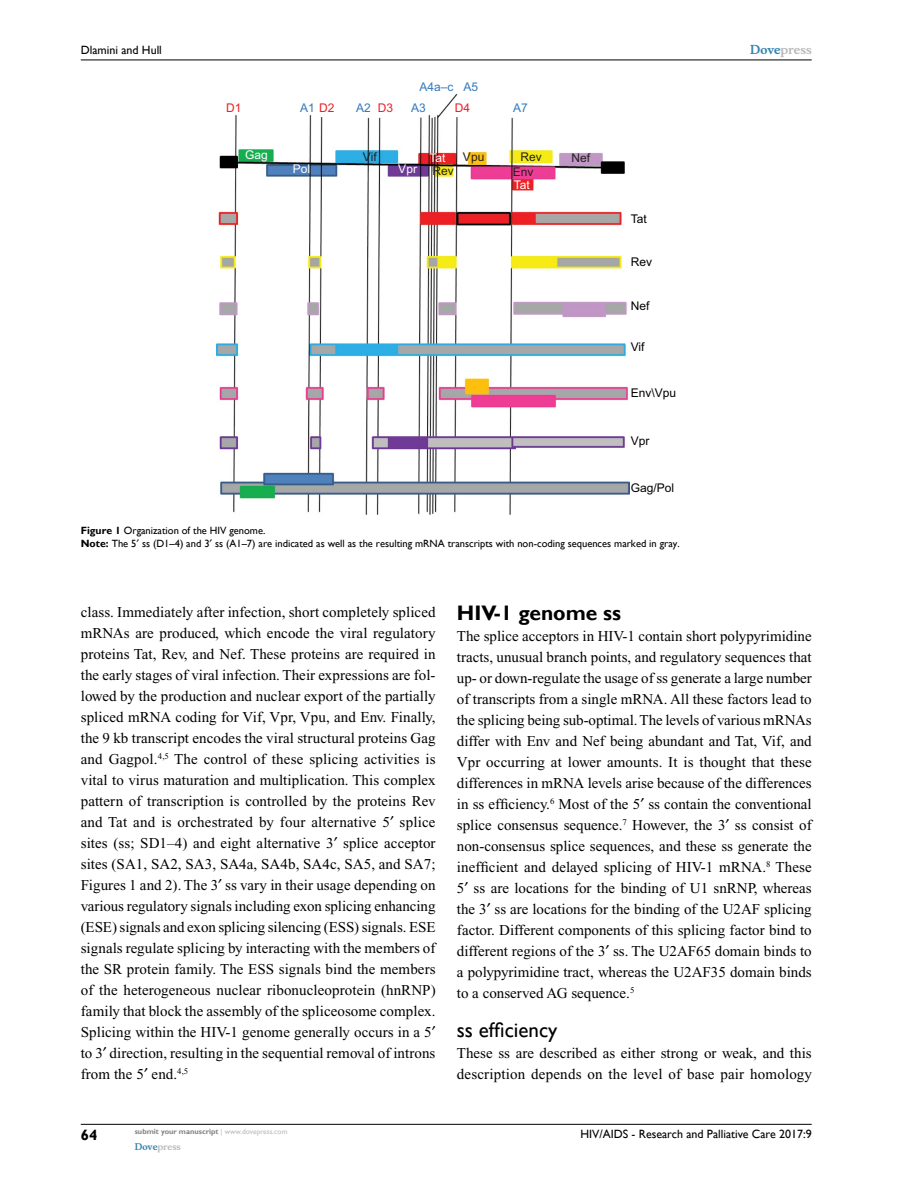
<style>
.page{position:relative;width:918px;height:1188px;background:#fff}
.page>*{position:absolute;margin:0;border:0;box-sizing:border-box;transform-origin:0 0}
.t1{font:700 21px "Gill Sans";color:#000}
.t2{font:21px "Gill Sans";color:#000}
.t3{font:15px/21px "Times New Roman";letter-spacing:.005em;color:#000}
.t4{font:700 15px "Gill Sans";color:#000}
.t5{font:12px "Gill Sans";color:#000}
.t6{font:12px "Arial";color:#000}
.t7{font:12px "Arial";color:#231f20}
.t8{font:12px "Arial";color:#3279bd}
.t9{font:12px "Arial";color:#fff}
.t10{font:700 12px "Musee";color:#b8babc}
.t11{font:12px "Arial";color:#ed1f25}
.t12{font:10.5px/13.5px "Gill Sans";color:#000}
.t13{font:700 9px "Musee";color:#b8babc}
.t14{font:700 7.5px "Gill Sans";color:#808285}
.s1{color:#ed1f25}
.s2{font-weight:700}
.s3{color:#3785ad}
.s4{font-weight:400;color:#b8babc}
</style>
<div class="page">
<hr style="left:81px;top:1124px;width:731px;height:1px;background:#000">
<hr style="left:81px;top:60px;width:731px;height:1px;background:#000">
<img style="left:216px;top:94px;width:413px;height:420px">
<p class="t5" style="left:81px;top:43px;width:83px">Dlamini and Hull</p>
<p class="t11" style="left:226px;top:99px;width:17px">D1</p>
<p class="t9" style="left:245px;top:146px;width:24px">Gag</p>
<p class="t8" style="left:420px;top:79px;width:36px">A4a–c</p>
<p class="t8" style="left:464px;top:79px;width:16px">A5</p>
<p class="t11" style="left:455px;top:99px;width:17px">D4</p>
<p class="t8" style="left:513px;top:99px;width:16px">A7</p>
<p class="t8" style="left:300px;top:99px;width:36px">A1 <span class="s1">D2</span></p>
<p class="t11" style="left:378px;top:99px;width:17px">D3</p>
<p class="t8" style="left:411px;top:99px;width:16px">A3</p>
<p class="t8" style="left:356px;top:99px;width:16px">A2</p>
<p class="t7" style="left:363px;top:148px;width:15px">Vif</p>
<p class="t9" style="left:430px;top:150px;width:18px">Tat</p>
<p class="t9" style="left:293px;top:161px;width:19px">Pol</p>
<p class="t9" style="left:398px;top:161px;width:20px">Vpr</p>
<p class="t7" style="left:432px;top:162px;width:23px">Rev</p>
<p class="t7" style="left:463px;top:148px;width:23px">Vpu</p>
<p class="t7" style="left:520px;top:148px;width:23px">Rev</p>
<p class="t7" style="left:572px;top:150px;width:20px">Nef</p>
<p class="t7" style="left:513px;top:164px;width:22px">Env</p>
<p class="t9" style="left:514px;top:176px;width:18px">Tat</p>
<p class="t6" style="left:631px;top:210px;width:18px">Tat</p>
<p class="t6" style="left:631px;top:253px;width:23px">Rev</p>
<p class="t6" style="left:631px;top:297px;width:20px">Nef</p>
<p class="t6" style="left:631px;top:338px;width:15px">Vif</p>
<p class="t6" style="left:631px;top:385px;width:47px">Env\Vpu</p>
<p class="t6" style="left:631px;top:432px;width:20px">Vpr</p>
<p class="t6" style="left:631px;top:479px;width:45px">Gag/Pol</p>
<p class="t12" style="left:81px;top:524px;width:601px"><span class="s2">Figure 1</span> Organization of the HIV genome.<br><span class="s2">Note:</span> The 5 ss (D1–4) and 3 ss (A1–7) are indicated as well as the resulting mRNA transcripts with non-coding sequences marked in gray.</p>
<p class="t10" style="left:750px;top:43px;width:63px"><span class="s3">Dove</span>press</p>
<p class="t3" style="left:81px;top:602px;width:356px">class. Immediately after infection, short completely spliced mRNAs are produced, which encode the viral regulatory proteins Tat, Rev, and Nef. These proteins are required in the early stages of viral infection. Their expressions are fol&shy;lowed by the production and nuclear export of the partially spliced mRNA coding for Vif, Vpr, Vpu, and Env. Finally, the 9 kb transcript encodes the viral structural proteins Gag and Gagpol.<sup>4,5</sup> The control of these splicing activities is vital to virus maturation and multiplication. This complex pattern of transcription is controlled by the proteins Rev and Tat and is orchestrated by four alternative 5 splice sites (ss; SD1–4) and eight alternative 3 splice acceptor sites (SA1, SA2, SA3, SA4a, SA4b, SA4c, SA5, and SA7; Figures 1 and 2). The 3 ss vary in their usage depending on various regulatory signals including exon splicing enhancing (ESE) signals and exon splicing silencing (ESS) signals. ESE signals regulate splicing by interacting with the members of the SR protein family. The ESS signals bind the members of the heterogeneous nuclear ribonucleoprotein (hnRNP) family that block the assembly of the spliceosome complex.<br>Splicing within the HIV-1 genome generally occurs in a 5 to 3 direction, resulting in the sequential removal of introns from the 5 end.<sup>4,5</sup></p>
<h1 class="t1" style="left:457px;top:600px;width:166px">HIV-1 genome ss</h1>
<p class="t3" style="left:457px;top:626px;width:357px;text-align:justify">The splice acceptors in HIV-1 contain short polypyrimidine tracts, unusual branch points, and regulatory sequences that up- or down-regulate the usage of ss generate a large number of transcripts from a single mRNA. All these factors lead to the splicing being sub-optimal. The levels of various mRNAs differ with Env and Nef being abundant and Tat, Vif, and Vpr occurring at lower amounts. It is thought that these differences in mRNA levels arise because of the differences in ss efficiency.<sup>6</sup> Most of the 5 ss contain the conventional splice consensus sequence.<sup>7</sup> However, the 3 ss consist of non-consensus splice sequences, and these ss generate the inefficient and delayed splicing of HIV-1 mRNA.<sup>8</sup> These 5 ss are locations for the binding of U1 snRNP, whereas the 3 ss are locations for the binding of the U2AF splicing factor. Different components of this splicing factor bind to different regions of the 3 ss. The U2AF65 domain binds to a polypyrimidine tract, whereas the U2AF35 domain binds to a conserved AG sequence.<sup>5</sup></p>
<h1 class="t2" style="left:457px;top:1018px;width:102px">ss efficiency</h1>
<p class="t3" style="left:457px;top:1043px;width:356px">These ss are described as either strong or weak, and this description depends on the level of base pair homology</p>
<p class="t4" style="left:81px;top:1126px;width:18px">64</p>
<p class="t14" style="left:135px;top:1127px;width:154px">submit your manuscript <span class="s4">| www.dovepress.com</span></p>
<p class="t13" style="left:135px;top:1141px;width:48px"><span class="s3">Dove</span>press</p>
<p class="t5" style="left:580px;top:1127px;width:233px">HIV/AIDS - Research and Palliative Care 2017:9</p>
</div>
